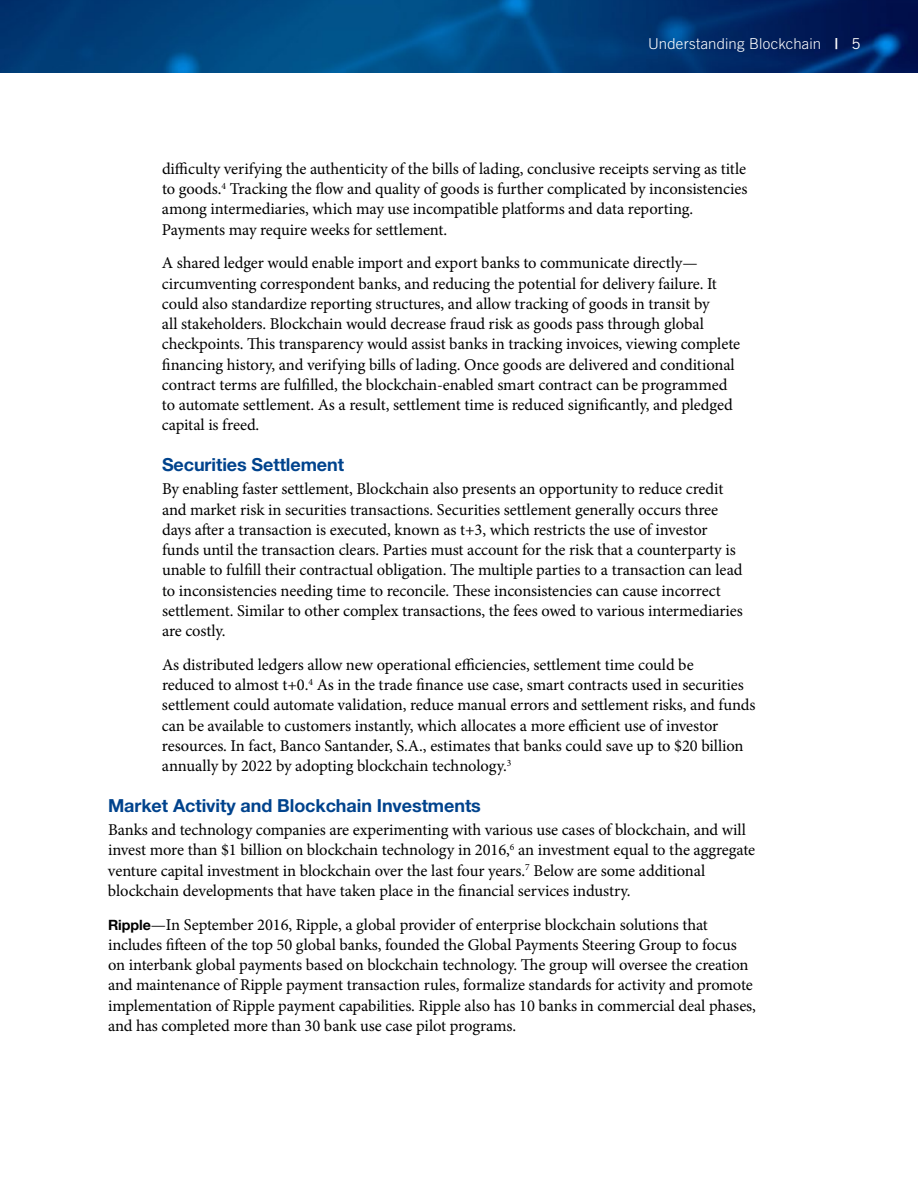
<style>
.page{position:relative;width:918px;height:1188px;background:#fff}
.page>*{position:absolute;margin:0;border:0;box-sizing:border-box;transform-origin:0 0}
.t1{font:700 18px "Helvetica Neue LT Std";letter-spacing:-.005em;color:#00438d}
.t2{font:16.5px/20.2px "Minion Pro";letter-spacing:-.005em;color:#000}
.t3{font:300 15px "Trade Gothic LT Std";letter-spacing:.01em;color:#fff}
.s1{font-family:"Trade Gothic LT Std Bd 2";font-weight:400}
.s2{font-weight:400}
.s3{font-family:"Helvetica Neue LT Std";font-weight:700;font-size:14.25px}
</style>
<div class="page">
<img style="left:0;top:0;width:918px;height:73px">
<p class="t3" style="left:648px;top:35px;width:214px">Understanding Blockchain <span class="s1">|</span> <span class="s2">5</span></p>
<p class="t2" style="left:162px;top:159px;width:587px">difficulty verifying the authenticity of the bills of lading, conclusive receipts serving as title to goods.<sup>4</sup> Tracking the flow and quality of goods is further complicated by inconsistencies among intermediaries, which may use incompatible platforms and data reporting.<br>Payments may require weeks for settlement.</p>
<p class="t2" style="left:162px;top:253px;width:580px">A shared ledger would enable import and export banks to communicate directly— circumventing correspondent banks, and reducing the potential for delivery failure. It could also standardize reporting structures, and allow tracking of goods in transit by<br>all stakeholders. Blockchain would decrease fraud risk as goods pass through global checkpoints. This transparency would assist banks in tracking invoices, viewing complete financing history, and verifying bills of lading. Once goods are delivered and conditional contract terms are fulfilled, the blockchain-enabled smart contract can be programmed to automate settlement. As a result, settlement time is reduced significantly, and pledged capital is freed.</p>
<p class="t1" style="left:162px;top:453px;width:184px">Securities Settlement</p>
<p class="t2" style="left:162px;top:479px;width:582px">By enabling faster settlement, Blockchain also presents an opportunity to reduce credit and market risk in securities transactions. Securities settlement generally occurs three days after a transaction is executed, known as t+3, which restricts the use of investor funds until the transaction clears. Parties must account for the risk that a counterparty is unable to fulfill their contractual obligation. The multiple parties to a transaction can lead to inconsistencies needing time to reconcile. These inconsistencies can cause incorrect settlement. Similar to other complex transactions, the fees owed to various intermediaries are costly.</p>
<p class="t2" style="left:162px;top:655px;width:595px">As distributed ledgers allow new operational efficiencies, settlement time could be<br>reduced to almost t+0.<sup>4</sup> As in the trade finance use case, smart contracts used in securities settlement could automate validation, reduce manual errors and settlement risks, and funds can be available to customers instantly, which allocates a more efficient use of investor resources. In fact, Banco Santander, S.A., estimates that banks could save up to $20 billion annually by 2022 by adopting blockchain technology.<sup>3</sup></p>
<p class="t1" style="left:108px;top:794px;width:374px">Market Activity and Blockchain Investments</p>
<p class="t2" style="left:108px;top:820px;width:649px">Banks and technology companies are experimenting with various use cases of blockchain, and will invest more than $1 billion on blockchain technology in 2016,<sup>6</sup> an investment equal to the aggregate venture capital investment in blockchain over the last four years.<sup>7</sup> Below are some additional blockchain developments that have taken place in the financial services industry.</p>
<p class="t2" style="left:108px;top:914px;width:650px"><span class="s3">Ripple</span>—In September 2016, Ripple, a global provider of enterprise blockchain solutions that includes fifteen of the top 50 global banks, founded the Global Payments Steering Group to focus on interbank global payments based on blockchain technology. The group will oversee the creation and maintenance of Ripple payment transaction rules, formalize standards for activity and promote implementation of Ripple payment capabilities. Ripple also has 10 banks in commercial deal phases, and has completed more than 30 bank use case pilot programs.</p>
</div>
